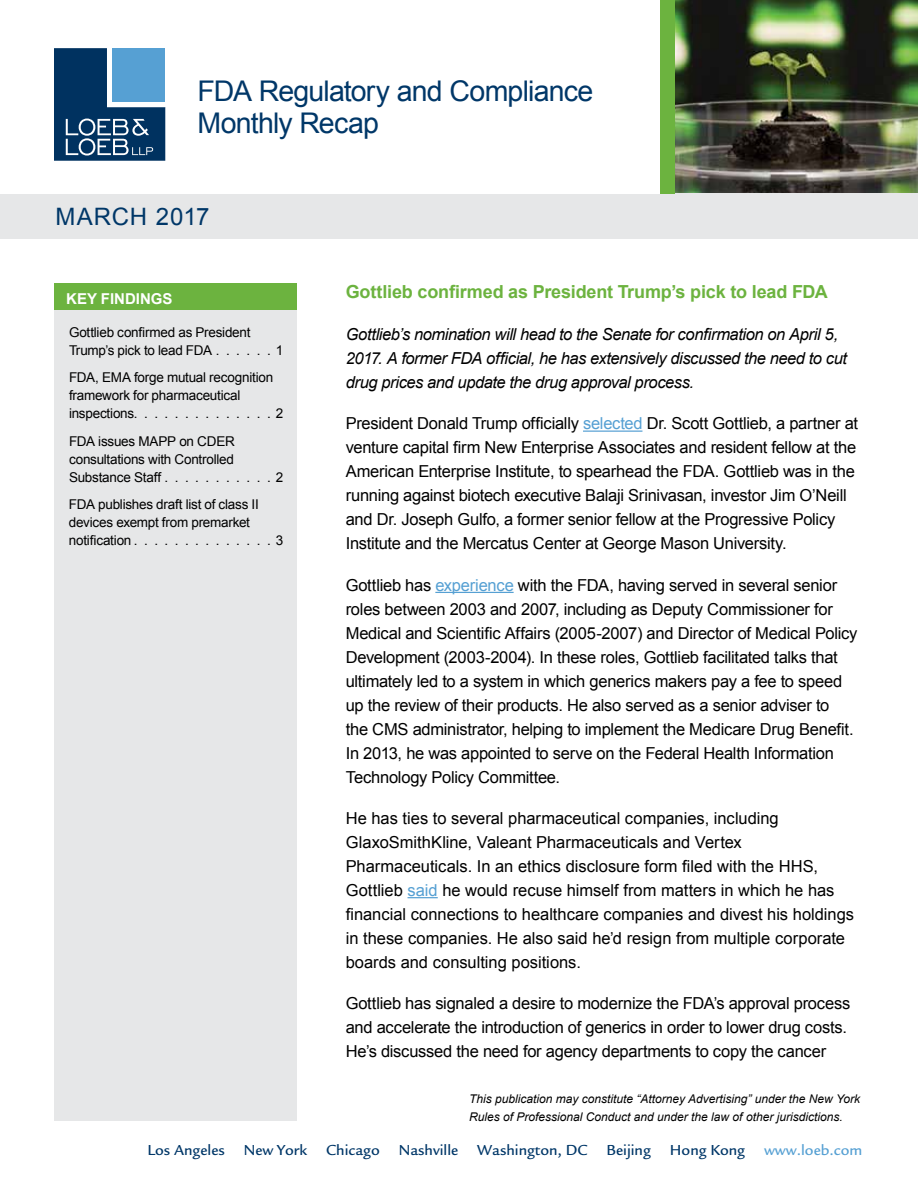
<style>
.page{position:relative;width:918px;height:1188px;background:#fff}
.page>*{position:absolute;margin:0;border:0;box-sizing:border-box;transform-origin:0 0}
.t1{font:28.5px/31.5px "Arial";letter-spacing:-.03em;color:#003768}
.t2{font:24px "Arial";letter-spacing:.035em;color:#003768}
.t3{font:700 18px "Arial";letter-spacing:-.01em;color:#6cb33f}
.t4{font:16.5px/24px "Arial";letter-spacing:-.015em;color:#000}
.t5{font:italic 16.5px/24px "Arial";letter-spacing:-.025em;color:#000}
.t6{font:500 15px "Legacy Sans";color:#003768}
.t7{font:500 15px "Legacy Sans";color:#56a0d3}
.t8{font:700 15px "Arial";color:#fff}
.t9{font:13.5px/18px "Arial";letter-spacing:-.02em;color:#000}
.t10{font:italic 12px/18px "Arial";color:#000}
.s1{color:#56a0d3}
</style>
<div class="page">
<img style="left:675px;top:0;width:243px;height:194px">
<hr style="left:583px;top:431px;width:59px;height:1px;background:#56a0d3">
<hr style="left:435px;top:592px;width:79px;height:1px;background:#56a0d3">
<hr style="left:408px;top:897px;width:30px;height:1px;background:#56a0d3">
<div style="left:0;top:194px;width:918px;height:45px;background:#e6e7e8"></div>
<div style="left:660px;top:0;width:15px;height:194px;background:#6cb33f"></div>
<svg style="left:54px;top:48px;width:111px;height:113px;background:#32638c"></svg>
<div style="left:54px;top:310px;width:243px;height:810px;background:#e6e7e8"></div>
<div style="left:54px;top:284px;width:243px;height:26px;background:#6cb33f"></div>
<h1 class="t1" style="left:198px;top:76px;width:397px">FDA Regulatory and Compliance<br>Monthly Recap</h1>
<h2 class="t2" style="left:56px;top:201px;width:155px">MARCH 2017</h2>
<p class="t8" style="left:66px;top:288px;width:108px">KEY FINDINGS</p>
<p class="t9" style="left:69px;top:323px;width:183px">Gottlieb confirmed as President<br>Trump’s pick to lead FDA</p>
<p class="t9" style="left:276px;top:341px;width:9px">1</p>
<p class="t9" style="left:69px;top:369px;width:216px">FDA, EMA forge mutual recognition framework for pharmaceutical inspections . . . . . . . . . . . . . . 2</p>
<p class="t9" style="left:69px;top:432px;width:167px;text-align:justify">FDA issues MAPP on CDER consultations with Controlled Substance Staff</p>
<p class="t9" style="left:276px;top:468px;width:9px">2</p>
<p class="t9" style="left:69px;top:496px;width:216px">FDA publishes draft list of class II devices exempt from premarket notification . . . . . . . . . . . . . . 3</p>
<p class="t3" style="left:346px;top:280px;width:484px">Gottlieb confirmed as President Trump’s pick to lead FDA</p>
<p class="t5" style="left:346px;top:323px;width:503px">Gottlieb’s nomination will head to the Senate for confirmation on April 5,<br>2017. A former FDA official, he has extensively discussed the need to cut drug prices and update the drug approval process.</p>
<p class="t4" style="left:346px;top:412px;width:514px">President Donald Trump officially <span class="s1">selected</span> Dr. Scott Gottlieb, a partner at venture capital firm New Enterprise Associates and resident fellow at the American Enterprise Institute, to spearhead the FDA. Gottlieb was in the running against biotech executive Balaji Srinivasan, investor Jim O’Neill and Dr. Joseph Gulfo, a former senior fellow at the Progressive Policy Institute and the Mercatus Center at George Mason University.</p>
<p class="t4" style="left:346px;top:573px;width:513px">Gottlieb has <span class="s1">experience</span> with the FDA, having served in several senior roles between 2003 and 2007, including as Deputy Commissioner for Medical and Scientific Affairs (2005-2007) and Director of Medical Policy Development (2003-2004). In these roles, Gottlieb facilitated talks that ultimately led to a system in which generics makers pay a fee to speed up the review of their products. He also served as a senior adviser to<br>the CMS administrator, helping to implement the Medicare Drug Benefit.<br>In 2013, he was appointed to serve on the Federal Health Information Technology Policy Committee.</p>
<p class="t4" style="left:346px;top:806px;width:510px">He has ties to several pharmaceutical companies, including GlaxoSmithKline, Valeant Pharmaceuticals and Vertex Pharmaceuticals. In an ethics disclosure form filed with the HHS, Gottlieb <span class="s1">said</span> he would recuse himself from matters in which he has financial connections to healthcare companies and divest his holdings in these companies. He also said he’d resign from multiple corporate boards and consulting positions.</p>
<p class="t4" style="left:346px;top:992px;width:506px">Gottlieb has signaled a desire to modernize the FDA’s approval process and accelerate the introduction of generics in order to lower drug costs.<br>He’s discussed the need for agency departments to copy the cancer</p>
<p class="t10" style="left:469px;top:1089px;width:392px">This publication may constitute “Attorney Advertising” under the New York<br>Rules of Professional Conduct and under the law of other jurisdictions.</p>
<p class="t6" style="left:147px;top:1141px;width:79px">Los Angeles</p>
<p class="t6" style="left:244px;top:1141px;width:65px">New York</p>
<p class="t6" style="left:326px;top:1141px;width:55px">Chicago</p>
<p class="t6" style="left:399px;top:1141px;width:61px">Nashville</p>
<p class="t6" style="left:477px;top:1141px;width:112px">Washington, DC</p>
<p class="t6" style="left:607px;top:1141px;width:46px">Beijing</p>
<p class="t6" style="left:670px;top:1141px;width:77px">Hong Kong</p>
<p class="t7" style="left:764px;top:1141px;width:100px">www.loeb.com</p>
</div>
